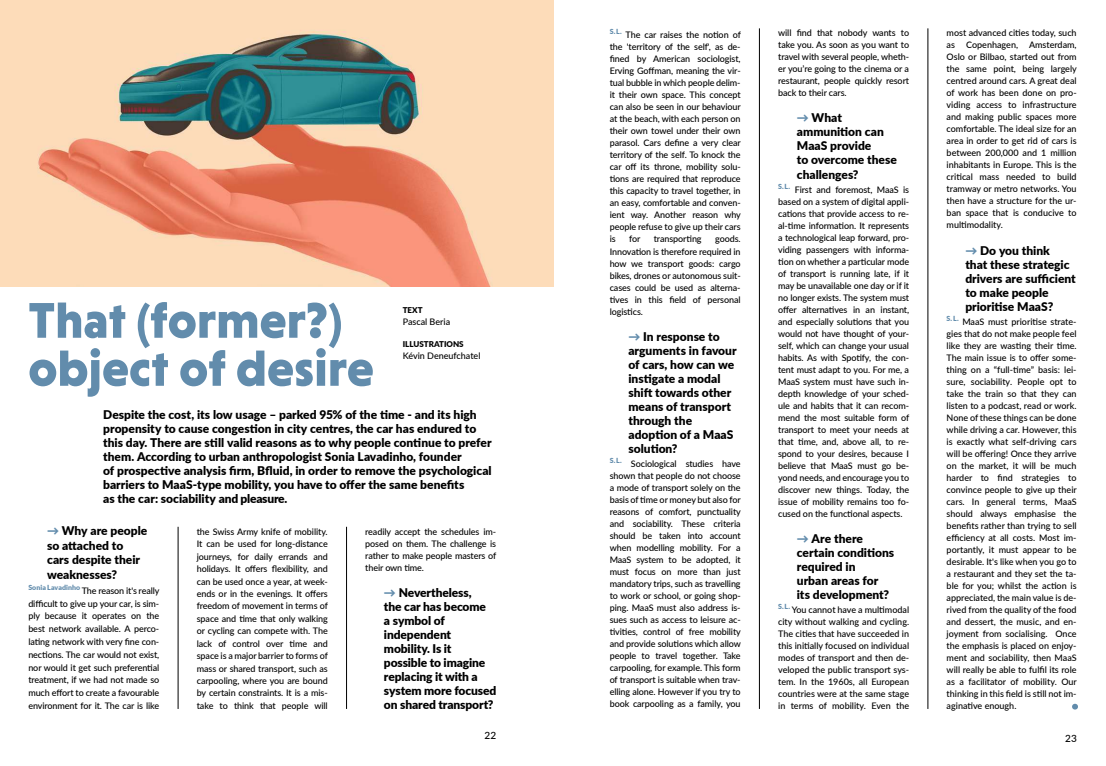
<style>
.page{position:relative;width:1106px;height:766px;background:#fff}
.page>*{position:absolute;margin:0;border:0;box-sizing:border-box;transform-origin:0 0}
.t1{font:900 51px/48px "Niveau Grotesk";color:#628cac}
.t2{font:900 12px/14px "Lato";color:#000}
.t3{font:500 10px "Lato";color:#000}
.t4{font:500 9px/12px "Lato";letter-spacing:-.01em;color:#000;text-align:justify}
.t5{font:900 8px "Lato";color:#000}
.s1{color:#628cac}
</style>
<div class="page">
<img style="left:0;top:0;width:553px;height:286px">
<hr style="left:759px;top:28px;width:1px;height:680px;background:#000">
<hr style="left:178px;top:526px;width:1px;height:182px;background:#000">
<hr style="left:927px;top:28px;width:1px;height:680px;background:#000">
<hr style="left:346px;top:526px;width:1px;height:182px;background:#000">
<svg style="left:1072px;top:703px;width:6px;height:6px"></svg>
<h1 class="t1" style="left:28px;top:295px;width:347px">That (former?) object of desire</h1>
<p class="t5" style="left:403px;top:303px;width:21px">TEXT</p>
<p class="t4" style="left:403px;top:315px;width:49px">Pascal Beria</p>
<p class="t5" style="left:403px;top:337px;width:62px">ILLUSTRATIONS</p>
<p class="t4" style="left:403px;top:349px;width:79px">Kévin Deneufchatel</p>
<p class="t2" style="left:103px;top:406px;width:390px">Despite the cost, its low usage – parked 95% of the time - and its high propensity to cause congestion in city centres, the car has endured to this day. There are still valid reasons as to why people continue to prefer them. According to urban anthropologist Sonia Lavadinho, founder<br>of prospective analysis firm, Bfluid, in order to remove the psychological barriers to MaaS-type mobility, you have to offer the same benefits<br>as the car: sociability and pleasure.</p>
<h2 class="t2" style="left:47px;top:522px;width:102px;line-height:14.8px"><span class="s1">→</span> Why are people so attached to cars despite their weaknesses?</h2>
<p class="t4" style="left:28px;top:583px;width:133px;line-height:12.8px"><sup>Sonia</sup> <sup>Lavadinho</sup> The reason it's really difficult to give up your car, is sim&shy;ply because it operates on the best network available. A perco&shy;lating network with very fine con&shy;nections. The car would not exist, nor would it get such preferential treatment, if we had not made so much effort to create a favourable environment for it. The car is like</p>
<p class="t4" style="left:197px;top:524px;width:133px;line-height:12.4px">the Swiss Army knife of mobility.<br>It can be used for long-distance journeys, for daily errands and holidays. It offers flexibility, and can be used once a year, at week&shy;ends or in the evenings. It offers freedom of movement in terms of space and time that only walking or cycling can compete with. The lack of control over time and space is a major barrier to forms of mass or shared transport, such as carpooling, where you are bound by certain constraints. It is a mis&shy;take to think that people will</p>
<p class="t4" style="left:365px;top:525px;width:133px">readily accept the schedules im&shy;posed on them. The challenge is rather to make people masters of their own time.</p>
<h2 class="t2" style="left:384px;top:584px;width:114px"><span class="s1">→</span> Nevertheless,<br>the car has become<br>a symbol of independent mobility. Is it possible to imagine replacing it with a system more focused on shared transport?</h2>
<p class="t4" style="left:609px;top:29px;width:133px"><sup>S.</sup> <sup>L.</sup> The car raises the notion of the 'territory of the self', as de&shy;fined by American sociologist, Erving Goffman, meaning the vir&shy;tual bubble in which people delim&shy;it their own space. This concept can also be seen in our behaviour at the beach, with each person on their own towel under their own parasol. Cars define a very clear territory of the self. To knock the car off its throne, mobility solu&shy;tions are required that reproduce this capacity to travel together, in an easy, comfortable and conven&shy;ient way. Another reason why people refuse to give up their cars is</p>
<p class="t4" style="left:609px;top:233px;width:132px;text-indent:105px">goods.<br>Innovation is therefore required in how we transport goods: cargo bikes, drones or autonomous suit&shy;cases could be used as alterna&shy;tives in this field of personal logistics.</p>
<h2 class="t2" style="left:628px;top:328px;width:110px"><span class="s1">→</span> In response to arguments in favour of cars, how can we instigate a modal shift towards other means of transport through the adoption of a MaaS solution?</h2>
<p class="t4" style="left:609px;top:457px;width:133px"><sup>S.</sup> <sup>L.</sup> Sociological studies have shown that people do not choose a mode of transport solely on the basis of time or money but also for reasons of comfort, punctuality and sociability. These criteria should be taken into account when modelling mobility. For a MaaS system to be adopted, it must focus on more than just mandatory trips, such as travelling to work or school, or going shop&shy;ping. MaaS must also address is&shy;sues such as access to leisure ac&shy;tivities, control of free mobility and provide solutions which allow people to travel together. Take carpooling, for example. This form of transport is suitable when trav&shy;elling alone. However if you try to book carpooling as a family, you</p>
<p class="t4" style="left:629px;top:233px;width:13px">for</p>
<p class="t4" style="left:654px;top:233px;width:49px">transporting</p>
<p class="t4" style="left:778px;top:27px;width:132px">will find that nobody wants to take you. As soon as you want to travel with several people, wheth&shy;er you’re going to the cinema or a restaurant, people quickly resort back to their cars.</p>
<h2 class="t2" style="left:797px;top:110px;width:102px"><span class="s1">→</span> What ammunition can<br>MaaS provide<br>to overcome these challenges?</h2>
<p class="t4" style="left:778px;top:183px;width:133px"><sup>S.</sup> <sup>L.</sup> First and foremost, MaaS is based on a system of digital appli&shy;cations that provide access to re&shy;al-time information. It represents a technological leap forward, pro&shy;viding passengers with informa&shy;tion on whether a particular mode of transport is running late, if it may be unavailable one day or if it no longer exists. The system must offer alternatives in an instant, and especially solutions that you would not have thought of your&shy;self, which can change your usual habits. As with Spotify, the con&shy;tent must adapt to you. For me, a MaaS system must have such in&shy;depth knowledge of your sched&shy;ule and habits that it can recom&shy;mend the most suitable form of transport to meet your needs at that time, and, above all, to re&shy;spond to your desires, because I believe that MaaS must go be&shy;yond needs, and encourage you to discover new things. Today, the issue of mobility remains too fo&shy;cused on the functional aspects.</p>
<h2 class="t2" style="left:797px;top:530px;width:99px"><span class="s1">→</span> Are there certain conditions required in<br>urban areas for its development?</h2>
<p class="t4" style="left:778px;top:603px;width:132px"><sup>S.</sup> <sup>L.</sup> You cannot have a multimodal city without walking and cycling.<br>The cities that have succeeded in this initially focused on individual modes of transport and then de&shy;veloped the public transport sys&shy;tem. In the 1960s, all European countries were at the same stage in terms of mobility. Even the</p>
<p class="t4" style="left:946px;top:27px;width:132px">most advanced cities today, such as Copenhagen, Amsterdam, Oslo or Bilbao, started out from the same point, being largely centred around cars. A great deal of work has been done on pro&shy;viding access to infrastructure and making public spaces more comfortable. The ideal size for an area in order to get rid of cars is between 200,000 and 1 million inhabitants in Europe. This is the critical mass needed to build tramway or metro networks. You then have a structure for the ur&shy;ban space that is conducive to multimodality.</p>
<h2 class="t2" style="left:965px;top:242px;width:112px"><span class="s1">→</span> Do you think<br>that these strategic drivers are sufficient to make people prioritise MaaS?</h2>
<p class="t4" style="left:946px;top:315px;width:132px"><sup>S.</sup> <sup>L.</sup> MaaS must prioritise strate&shy;gies that do not make people feel like they are wasting their time.<br>The main issue is to offer some&shy;thing on a “full-time” basis: lei&shy;sure, sociability. People opt to take the train so that they can listen to a podcast, read or work.<br>None of these things can be done while driving a car. However, this is exactly what self-driving cars will be offering! Once they arrive on the market, it will be much harder to find strategies to convince people to give up their cars. In general terms, MaaS should always emphasise the benefits rather than trying to sell efficiency at all costs. Most im&shy;portantly, it must appear to be desirable. It's like when you go to a restaurant and they set the ta&shy;ble for you; whilst the action is appreciated, the main value is de&shy;rived from the quality of the food and dessert, the music, and en&shy;joyment from socialising. Once the emphasis is placed on enjoy&shy;ment and sociability, then MaaS will really be able to fulfil its role as a facilitator of mobility. Our thinking in this field is still not im&shy;aginative enough.</p>
<p class="t3" style="left:484px;top:728px;width:13px">22</p>
<p class="t3" style="left:1065px;top:730px;width:13px">23</p>
</div>
